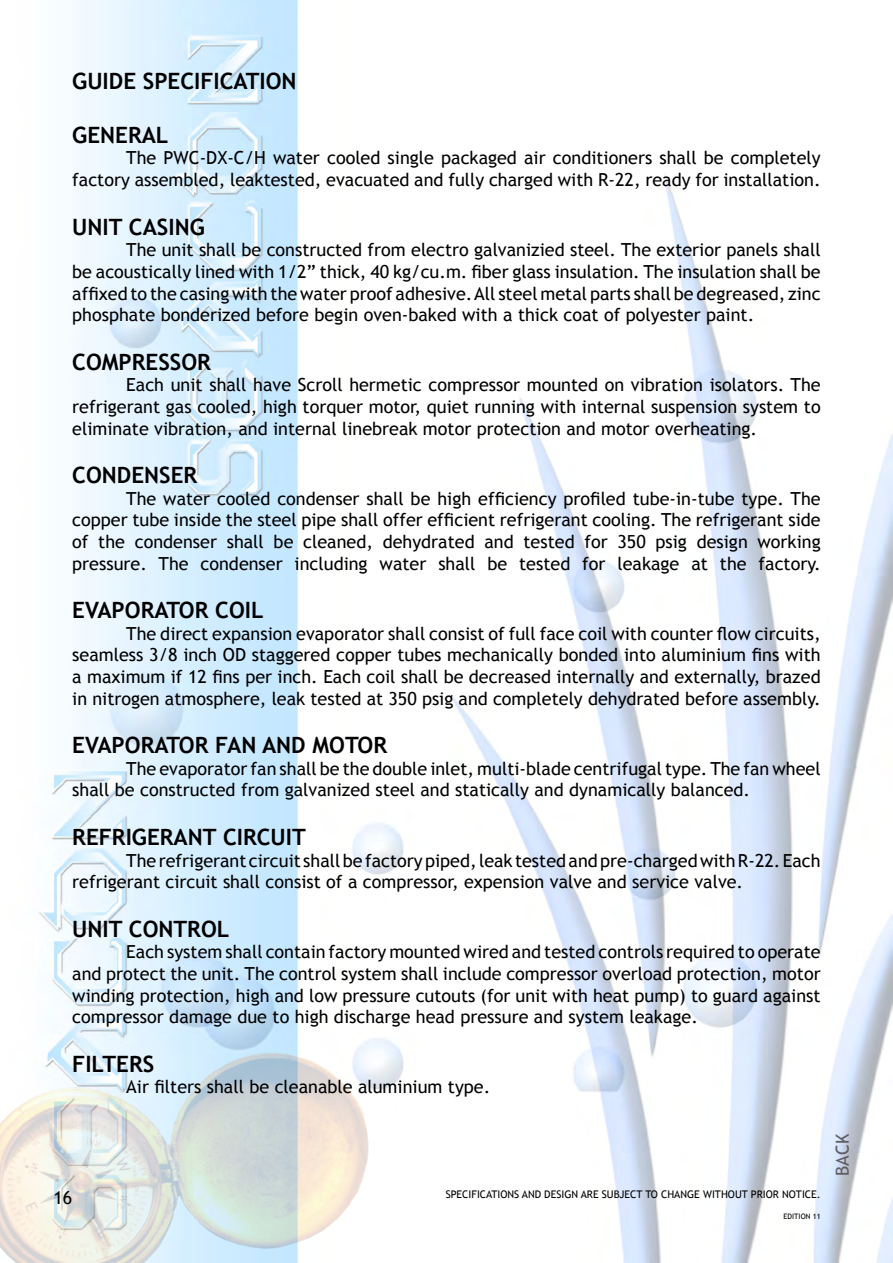
<style>
.page{position:relative;width:893px;height:1263px;background:#fff}
.page>*{position:absolute;margin:0;border:0;box-sizing:border-box;transform-origin:0 0}
.t1{font:700 22.5px "Trebuchet MS";color:#000}
.t2{font:18px/21.6px "Trebuchet MS";color:#000;text-align:justify}
.t3{font:18px "Trebuchet MS";color:#5d5d60}
.t4{font:10.5px "Trebuchet MS";color:#000}
.t5{font:7.5px "Trebuchet MS";color:#000}
</style>
<div class="page">
<img style="left:39px;top:0;width:854px;height:1263px">
<img style="left:0;top:1046px;width:376px;height:217px">
<p class="t1" style="left:72px;top:67px;width:226px">GUIDE SPECIFICATION</p>
<p class="t1" style="left:72px;top:121px;width:98px">GENERAL</p>
<p class="t2" style="left:72px;top:148px;width:750px;text-align:right">The PWC-DX-C/H water cooled single packaged air conditioners shall be completely factory assembled, leaktested, evacuated and fully charged with R-22, ready for installation.</p>
<p class="t1" style="left:72px;top:213px;width:134px">UNIT CASING</p>
<p class="t2" style="left:72px;top:239px;width:750px;text-indent:54px">The unit shall be constructed from electro galvanizied steel. The exterior panels shall be acoustically lined with 1/2” thick, 40 kg/cu.m. fiber glass insulation. The insulation shall be affixed to the casing with the water proof adhesive. All steel metal parts shall be degreased, zinc phosphate bonderized before begin oven-baked with a thick coat of polyester paint.</p>
<p class="t1" style="left:72px;top:348px;width:140px">COMPRESSOR</p>
<p class="t2" style="left:72px;top:374px;width:750px;text-indent:54px">Each unit shall have Scroll hermetic compressor mounted on vibration isolators. The refrigerant gas cooled, high torquer motor, quiet running with internal suspension system to eliminate vibration, and internal linebreak motor protection and motor overheating.</p>
<p class="t1" style="left:72px;top:461px;width:126px">CONDENSER</p>
<p class="t2" style="left:72px;top:488px;width:750px;text-indent:54px">The water cooled condenser shall be high efficiency profiled tube-in-tube type. The copper tube inside the steel pipe shall offer efficient refrigerant cooling. The refrigerant side of the condenser shall be cleaned, dehydrated and tested for 350 psig design working pressure. The condenser including water shall be tested for leakage at the factory.</p>
<p class="t1" style="left:72px;top:596px;width:193px">EVAPORATOR COIL</p>
<p class="t2" style="left:72px;top:623px;width:750px;text-indent:54px">The direct expansion evaporator shall consist of full face coil with counter flow circuits, seamless 3/8 inch OD staggered copper tubes mechanically bonded into aluminium fins with a maximum if 12 fins per inch. Each coil shall be decreased internally and externally, brazed in nitrogen atmosphere, leak tested at 350 psig and completely dehydrated before assembly.</p>
<p class="t1" style="left:72px;top:731px;width:316px">EVAPORATOR FAN AND MOTOR</p>
<p class="t2" style="left:72px;top:758px;width:750px;text-indent:54px">The evaporator fan shall be the double inlet, multi-blade centrifugal type. The fan wheel shall be constructed from galvanized steel and statically and dynamically balanced.</p>
<p class="t1" style="left:72px;top:823px;width:235px">REFRIGERANT CIRCUIT</p>
<p class="t2" style="left:72px;top:850px;width:750px;text-indent:54px">The refrigerant circuit shall be factory piped, leak tested and pre-charged with R-22. Each refrigerant circuit shall consist of a compressor, expension valve and service valve.</p>
<p class="t1" style="left:72px;top:915px;width:159px">UNIT CONTROL</p>
<p class="t2" style="left:72px;top:941px;width:750px;text-indent:54px">Each system shall contain factory mounted wired and tested controls required to operate and protect the unit. The control system shall include compressor overload protection, motor winding protection, high and low pressure cutouts (for unit with heat pump) to guard against compressor damage due to high discharge head pressure and system leakage.</p>
<p class="t1" style="left:72px;top:1050px;width:83px">FILTERS</p>
<p class="t2" style="left:126px;top:1076px;width:365px">Air filters shall be cleanable aluminium type.</p>
<p class="t2" style="left:53px;top:1187px;width:20px">16</p>
<p class="t4" style="left:446px;top:1188px;width:376px">SPECIFICATIONS AND DESIGN ARE SUBJECT TO CHANGE WITHOUT PRIOR NOTICE.</p>
<p class="t5" style="left:784px;top:1212px;width:39px">EDITION 11</p>
<p class="t3" style="left:832px;top:1176px;width:43px;rotate:-90deg">BACK</p>
</div>
